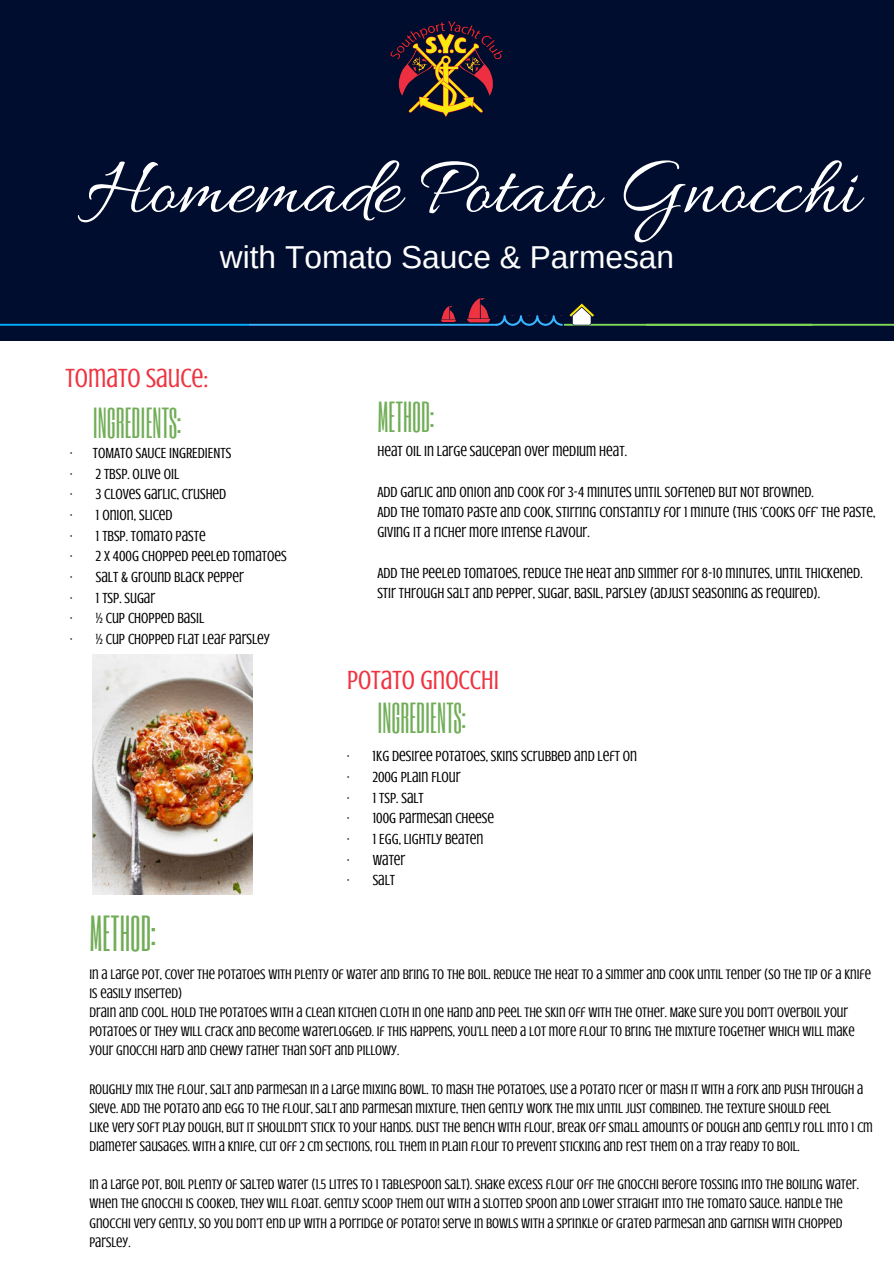
<style>
.page{position:relative;width:894px;height:1264px;background:#fff}
.page>*{position:absolute;margin:0;border:0;box-sizing:border-box;transform-origin:0 0}
.t1{font:84px "Allura";color:#fff}
.t2{font:42px "Six Caps";color:#71ad57}
.t3{font:36px "Six Caps";color:#71ad57}
.t4{font:31.65px "Arimo";color:#fff}
.t5{font:27px "Crushed";color:#ef3340}
.t6{font:15px/20.7px "Crushed";color:#000}
.t7{font:14.25px/19.2px "Crushed";color:#000}
</style>
<div class="page">
<div style="left:0;top:0;width:893px;height:341px;background:#000d2f"></div>
<img style="left:390px;top:21px;width:113px;height:96px">
<svg style="left:0;top:298px;width:893px;height:28px"></svg>
<img style="left:93px;top:654px;width:160px;height:240px">
<h1 class="t1" style="left:86px;top:143px;width:774px">Homemade Potato Gnocchi</h1>
<h3 class="t4" style="left:220px;top:239px;width:455px">with Tomato Sauce &amp; Parmesan</h3>
<h3 class="t5" style="left:65px;top:363px;width:144px">TOMATO SAUCE:</h3>
<h3 class="t3" style="left:93px;top:398px;width:90px">INGREDIENTS:</h3>
<p class="t6" style="left:70px;top:443px;width:218px">· TOMATO SAUCE INGREDIENTS<br>· 2 TBSP. OLIVE OIL<br>· 3 CLOVES GARLIC, CRUSHED<br>· 1 ONION, SLICED<br>· 1 TBSP. TOMATO PASTE<br>· 2 X 400G CHOPPED PEELED TOMATOES · SALT &amp; GROUND BLACK PEPPER<br>· 1 TSP. SUGAR<br>· ½ CUP CHOPPED BASIL<br>· ½ CUP CHOPPED FLAT LEAF PARSLEY</p>
<h2 class="t2" style="left:89px;top:905px;width:68px">METHOD:</h2>
<h3 class="t3" style="left:377px;top:392px;width:58px">METHOD:</h3>
<p class="t6" style="left:377px;top:441px;width:251px">HEAT OIL IN LARGE SAUCEPAN OVER MEDIUM HEAT.</p>
<p class="t6" style="left:377px;top:481px;width:499px;line-height:20.2px">ADD GARLIC AND ONION AND COOK FOR 3-4 MINUTES UNTIL SOFTENED BUT NOT BROWNED.<br>ADD THE TOMATO PASTE AND COOK, STIRRING CONSTANTLY FOR 1 MINUTE (THIS ‘COOKS OFF’ THE PASTE,<br>GIVING IT A RICHER MORE INTENSE FLAVOUR.</p>
<p class="t6" style="left:377px;top:562px;width:486px;line-height:20.2px">ADD THE PEELED TOMATOES, REDUCE THE HEAT AND SIMMER FOR 8-10 MINUTES, UNTIL THICKENED.<br>STIR THROUGH SALT AND PEPPER, SUGAR, BASIL, PARSLEY (ADJUST SEASONING AS REQUIRED).</p>
<h3 class="t5" style="left:347px;top:665px;width:153px">POTATO GNOCCHI</h3>
<h3 class="t3" style="left:377px;top:693px;width:90px">INGREDIENTS:</h3>
<p class="t6" style="left:347px;top:746px;width:291px">· 1KG DESIREE POTATOES, SKINS SCRUBBED AND LEFT ON · 200G PLAIN FLOUR<br>· 1 TSP. SALT<br>· 100G PARMESAN CHEESE<br>· 1 EGG, LIGHTLY BEATEN<br>· WATER<br>· SALT</p>
<p class="t7" style="left:89px;top:964px;width:782px">IN A LARGE POT, COVER THE POTATOES WITH PLENTY OF WATER AND BRING TO THE BOIL. REDUCE THE HEAT TO A SIMMER AND COOK UNTIL TENDER (SO THE TIP OF A KNIFE IS EASILY INSERTED)<br>DRAIN AND COOL. HOLD THE POTATOES WITH A CLEAN KITCHEN CLOTH IN ONE HAND AND PEEL THE SKIN OFF WITH THE OTHER. MAKE SURE YOU DON’T OVERBOIL YOUR POTATOES OR THEY WILL CRACK AND BECOME WATERLOGGED. IF THIS HAPPENS, YOU’LL NEED A LOT MORE FLOUR TO BRING THE MIXTURE TOGETHER WHICH WILL MAKE YOUR GNOCCHI HARD AND CHEWY RATHER THAN SOFT AND PILLOWY.</p>
<p class="t7" style="left:89px;top:1079px;width:784px">ROUGHLY MIX THE FLOUR, SALT AND PARMESAN IN A LARGE MIXING BOWL. TO MASH THE POTATOES, USE A POTATO RICER OR MASH IT WITH A FORK AND PUSH THROUGH A SIEVE. ADD THE POTATO AND EGG TO THE FLOUR, SALT AND PARMESAN MIXTURE, THEN GENTLY WORK THE MIX UNTIL JUST COMBINED. THE TEXTURE SHOULD FEEL<br>LIKE VERY SOFT PLAY DOUGH, BUT IT SHOULDN’T STICK TO YOUR HANDS. DUST THE BENCH WITH FLOUR, BREAK OFF SMALL AMOUNTS OF DOUGH AND GENTLY ROLL INTO 1 CM DIAMETER SAUSAGES. WITH A KNIFE, CUT OFF 2 CM SECTIONS, ROLL THEM IN PLAIN FLOUR TO PREVENT STICKING AND REST THEM ON A TRAY READY TO BOIL.</p>
<p class="t7" style="left:89px;top:1174px;width:770px">IN A LARGE POT, BOIL PLENTY OF SALTED WATER (1.5 LITRES TO 1 TABLESPOON SALT). SHAKE EXCESS FLOUR OFF THE GNOCCHI BEFORE TOSSING INTO THE BOILING WATER.<br>WHEN THE GNOCCHI IS COOKED, THEY WILL FLOAT. GENTLY SCOOP THEM OUT WITH A SLOTTED SPOON AND LOWER STRAIGHT INTO THE TOMATO SAUCE. HANDLE THE GNOCCHI VERY GENTLY, SO YOU DON’T END UP WITH A PORRIDGE OF POTATO! SERVE IN BOWLS WITH A SPRINKLE OF GRATED PARMESAN AND GARNISH WITH CHOPPED PARSLEY.</p>
</div>
